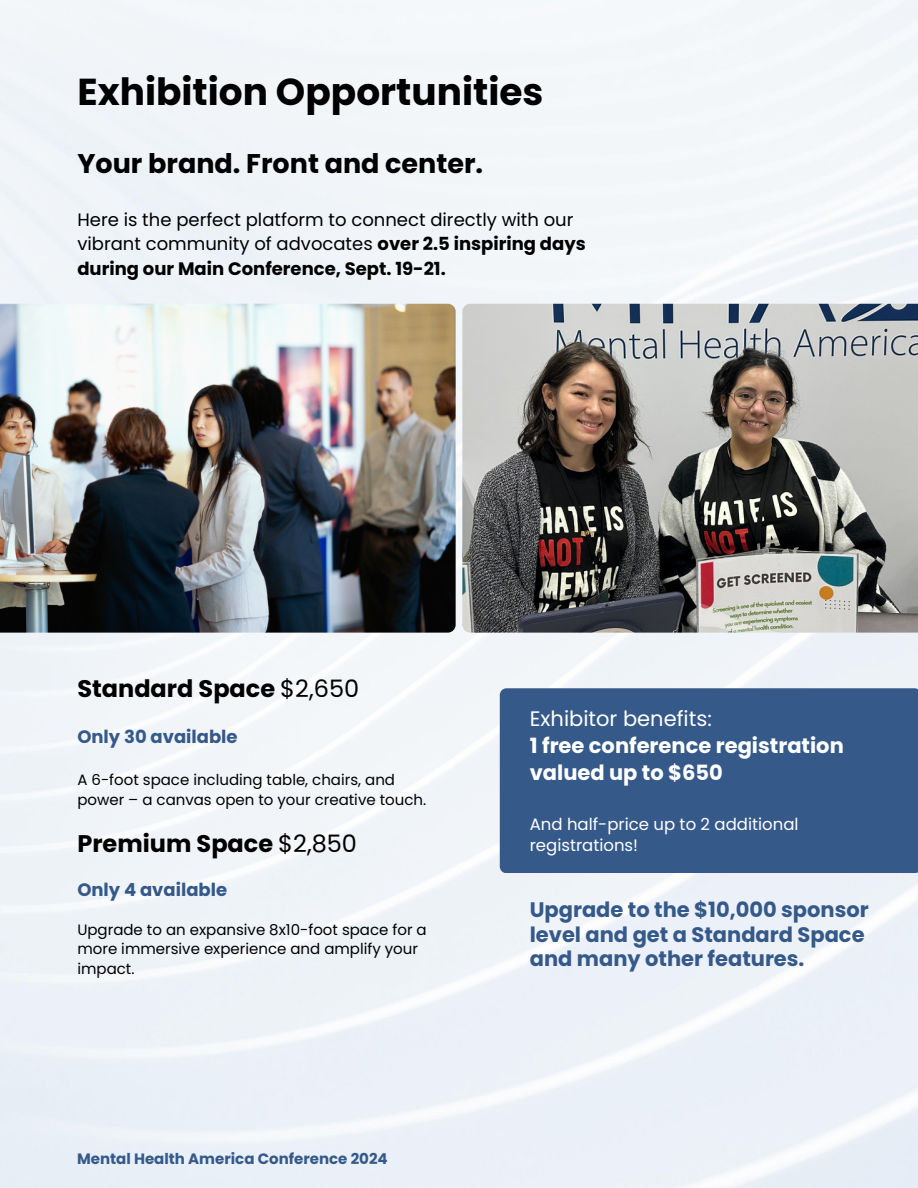
<style>
.page{position:relative;width:918px;height:1188px;background:#fff}
.page>*{position:absolute;margin:0;border:0;box-sizing:border-box;transform-origin:0 0}
.t1{font:700 37.5px "Poppins";color:#000}
.t2{font:700 27px "Poppins";color:#000}
.t3{font:700 24px "Poppins";color:#000}
.t4{font:700 21px/24.8px "Poppins";color:#355989}
.t5{font:700 21px/27px "Poppins";color:#fff}
.t6{font:18px/24.8px "Poppins";color:#000}
.t7{font:700 18px "Poppins";color:#355989}
.t8{font:16.5px/21.3px "Poppins";color:#fff}
.t9{font:15px/19.2px "Poppins";color:#000}
.t10{font:700 15px "Poppins";color:#355989}
.s1{font-weight:700}
.s2{font-weight:400}
</style>
<div class="page">
<img style="left:0;top:304px;width:456px;height:329px">
<img style="left:462px;top:304px;width:456px;height:329px">
<div style="left:500px;top:688px;width:418px;height:185px;background:#355989"></div>
<p class="t1" style="left:77px;top:66px;width:468px">Exhibition Opportunities</p>
<p class="t2" style="left:77px;top:144px;width:407px">Your brand. Front and center.</p>
<h3 class="t6" style="left:77px;top:207px;width:510px">Here is the perfect platform to connect directly with our vibrant community of advocates <span class="s1">over 2.5 inspiring days during our Main Conference, Sept. 19-21.</span></h3>
<p class="t3" style="left:77px;top:672px;width:283px">Standard Space <span class="s2">$2,650</span></p>
<h3 class="t7" style="left:77px;top:724px;width:162px">Only 30 available</h3>
<h6 class="t9" style="left:77px;top:769px;width:350px;line-height:20.2px">A 6-foot space including table, chairs, and power – a canvas open to your creative touch.</h6>
<p class="t3" style="left:77px;top:827px;width:281px">Premium Space <span class="s2">$2,850</span></p>
<h5 class="t7" style="left:77px;top:877px;width:151px">Only 4 available</h5>
<p class="t9" style="left:77px;top:921px;width:351px">Upgrade to an expansive 8x10-foot space for a more immersive experience and amplify your impact.</p>
<h6 class="t10" style="left:77px;top:1148px;width:312px">Mental Health America Conference 2024</h6>
<h4 class="t5" style="left:530px;top:705px;width:316px"><span class="s2">Exhibitor benefits:<br></span>1 free conference registration valued up to $650</h4>
<p class="t8" style="left:530px;top:813px;width:270px">And half-price up to 2 additional registrations!</p>
<p class="t4" style="left:530px;top:897px;width:341px">Upgrade to the $10,000 sponsor level and get a Standard Space and many other features.</p>
</div>
